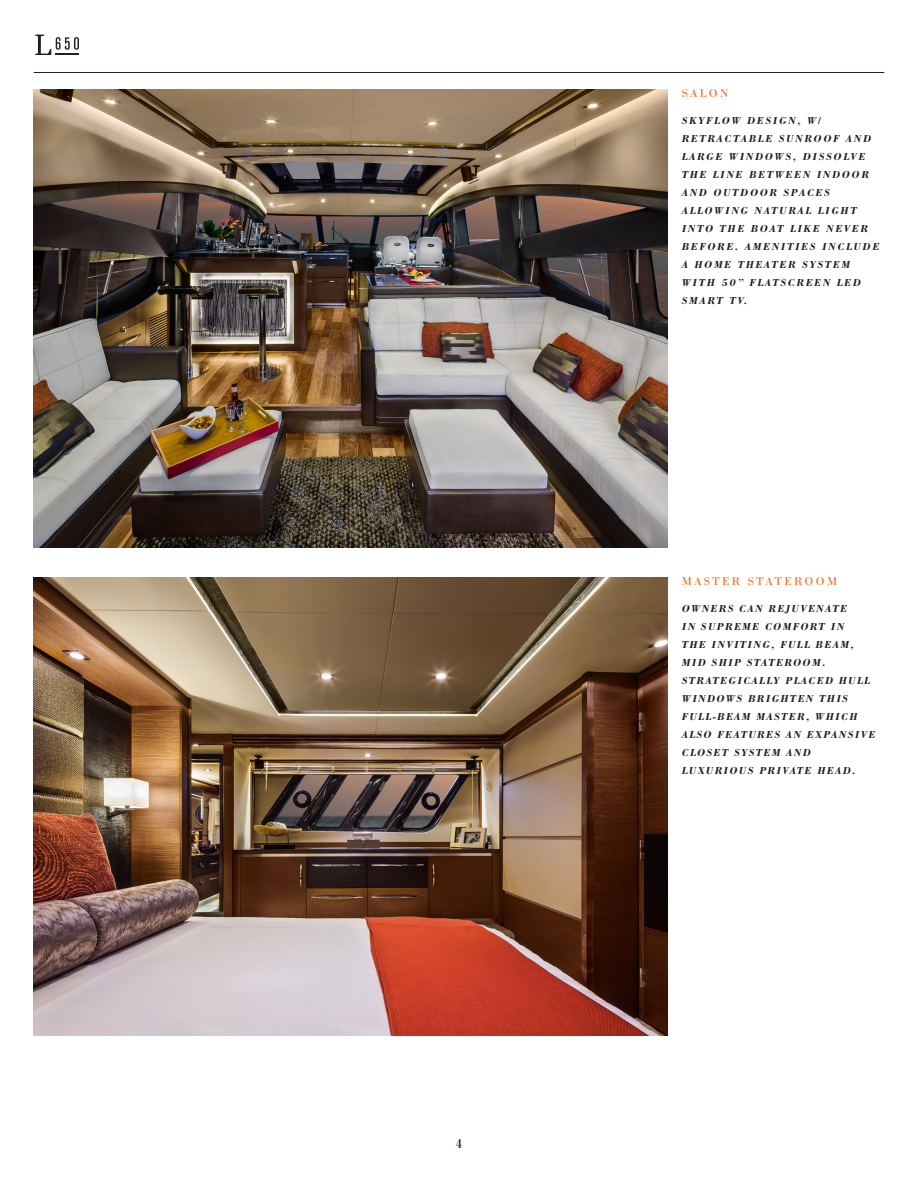
<style>
.page{position:relative;width:918px;height:1188px;background:#fff}
.page>*{position:absolute;margin:0;border:0;box-sizing:border-box;transform-origin:0 0}
.t1{font:13.5px "Bodoni";color:#231f20}
.subhead{font:12px "Bodoni";letter-spacing:.18em;color:#f36e21}
.subsubhead{font:italic 700 10.5px/18px "Bodoni Std";letter-spacing:.15em;color:#231f20}
.subsubhead-2{font:italic 700 10.5px/18px "Bodoni Std";letter-spacing:.12em;color:#231f20}
</style>
<div class="page">
<hr style="left:34px;top:72px;width:850px;height:1px;background:#231f20">
<svg style="left:35px;top:35px;width:44px;height:20px"></svg>
<img style="left:34px;top:578px;width:633px;height:458px">
<img style="left:34px;top:90px;width:634px;height:458px">
<p class="t1" style="left:455px;top:1135px;width:9px">4</p>
<p class="subhead" style="left:682px;top:86px;width:48px">SALON</p>
<p class="subsubhead" style="left:682px;top:111px;width:199px">SKYFLOW DESIGN, W/<br>RETRACTABLE SUNROOF AND<br>LARGE WINDOWS, DISSOLVE<br>THE LINE BETWEEN INDOOR<br>AND OUTDOOR SPACES<br>ALLOWING NATURAL LIGHT<br>INTO THE BOAT LIKE NEVER<br>BEFORE. AMENITIES INCLUDE<br>A HOME THEATER SYSTEM<br>WITH 50” FLATSCREEN LED<br>SMART TV.</p>
<p class="subhead" style="left:682px;top:574px;width:157px">MASTER STATEROOM</p>
<p class="subsubhead-2" style="left:682px;top:599px;width:195px">OWNERS CAN REJUVENATE<br>IN SUPREME COMFORT IN<br>THE INVITING, FULL BEAM,<br>MID SHIP STATEROOM.<br>STRATEGICALLY PLACED HULL<br>WINDOWS BRIGHTEN THIS<br>FULL-BEAM MASTER, WHICH<br>ALSO FEATURES AN EXPANSIVE<br>CLOSET SYSTEM AND<br>LUXURIOUS PRIVATE HEAD.</p>
</div>
